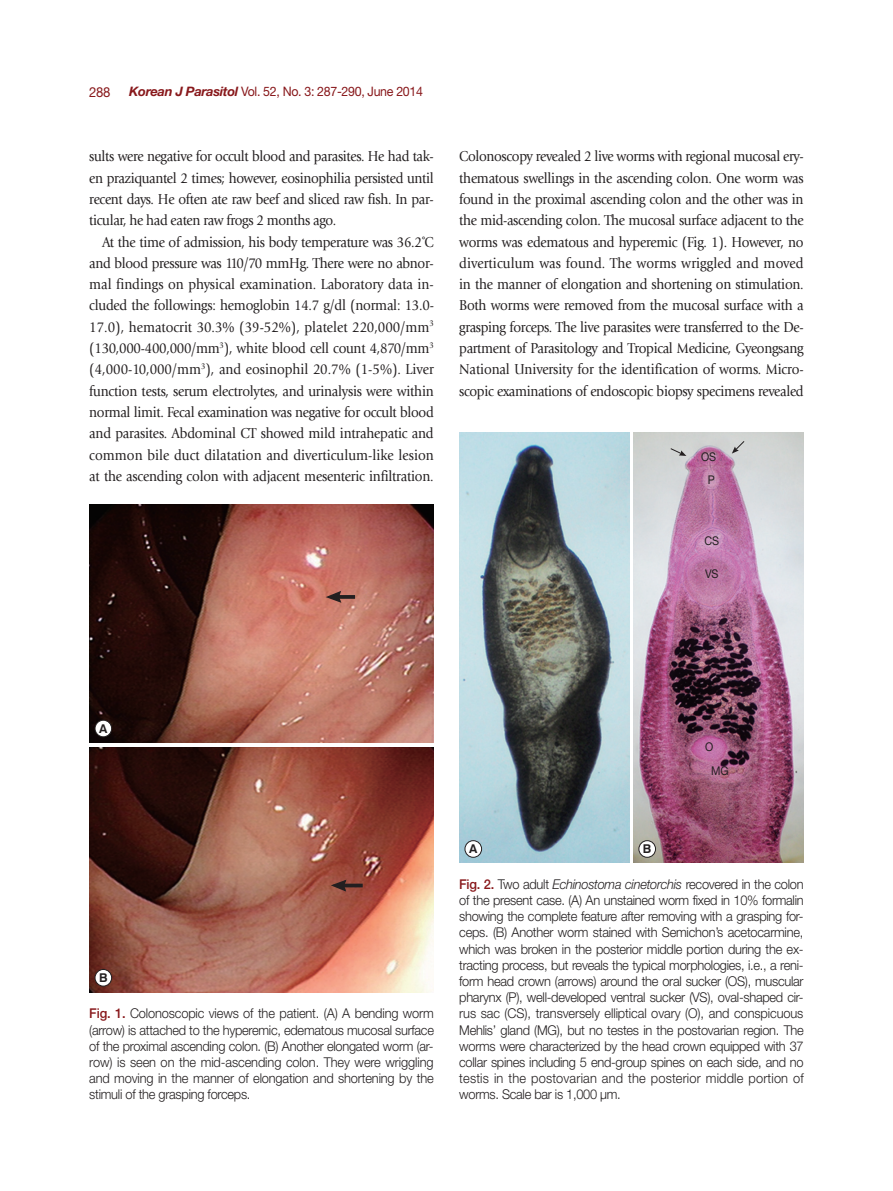
<style>
.page{position:relative;width:893px;height:1191px;background:#fff}
.page>*{position:absolute;margin:0;border:0;box-sizing:border-box;transform-origin:0 0}
.본문{font:15px/21.3px "Giovanni Std";letter-spacing:-.025em;color:#231f20;text-align:justify;scale:.9 1}
.하시라{font:13.8px "Helvetica Neue LT Std";color:#88181b;scale:.95 1}
.표_제목__그림_설명{font:300 13.5px/16.2px "Helvetica Neue LT Std";letter-spacing:-.01em;color:#231f20;text-align:justify;scale:.95 1}
.하시라-2{font:13.05px "Helvetica Neue LT Std";letter-spacing:-.025em;color:#88181b;scale:.95 1}
.t1{font:700 12.15px "Swiss 721 BT";color:#231f20}
.그림_지문_8pt{font:12px "Helvetica Neue LT Std";letter-spacing:-.025em;color:#231f20;scale:.9 1}
.s1{font-weight:700;font-style:italic}
.s2{font-weight:500;color:#88181b}
.s3{font-style:italic}
</style>
<div class="page">
<img style="left:459px;top:432px;width:170px;height:430px">
<img style="left:634px;top:432px;width:170px;height:430px">
<div style="left:465px;top:840px;width:17px;height:17px;background:#fff;border-radius:50%"></div>
<div style="left:465px;top:840px;width:17px;height:17px;border:1px solid #231f20;border-radius:50%"></div>
<div style="left:639px;top:840px;width:16px;height:17px;background:#fff;border-radius:50%"></div>
<div style="left:639px;top:840px;width:17px;height:17px;border:1px solid #231f20;border-radius:50%"></div>
<svg style="left:732px;top:440px;width:13px;height:13px"></svg>
<svg style="left:670px;top:447px;width:16px;height:9px"></svg>
<img style="left:89px;top:504px;width:345px;height:239px">
<img style="left:89px;top:747px;width:345px;height:245px">
<div style="left:95px;top:720px;width:17px;height:17px;background:#fff;border-radius:50%"></div>
<div style="left:95px;top:720px;width:17px;height:17px;border:1px solid #231f20;border-radius:50%"></div>
<div style="left:95px;top:969px;width:17px;height:17px;background:#fff;border-radius:50%"></div>
<div style="left:95px;top:969px;width:17px;height:17px;border:1px solid #231f20;border-radius:50%"></div>
<svg style="left:326px;top:589px;width:17px;height:15px"></svg>
<svg style="left:337px;top:595px;width:18px;height:4px"></svg>
<svg style="left:331px;top:878px;width:17px;height:15px"></svg>
<svg style="left:342px;top:883px;width:21px;height:4px"></svg>
<p class="하시라" style="left:89px;top:83px;width:24px">288</p>
<p class="하시라-2" style="left:129px;top:84px;width:311px"><span class="s1">Korean J Parasitol</span> Vol. 52, No. 3: 287-290, June 2014</p>
<p class="본문" style="left:89px;top:146px;width:384px">sults were negative for occult blood and parasites. He had tak&shy;en praziquantel 2 times; however, eosinophilia persisted until recent days. He often ate raw beef and sliced raw fish. In par&shy;ticular, he had eaten raw frogs 2 months ago.</p>
<p class="본문" style="left:89px;top:231px;width:384px;text-indent:13px">At the time of admission, his body temperature was 36.2˚C and blood pressure was 110/70 mmHg. There were no abnor&shy;mal findings on physical examination. Laboratory data in&shy;cluded the followings: hemoglobin 14.7 g/dl (normal: 13.0- 17.0), hematocrit 30.3% (39-52%), platelet 220,000/mm<sup>3 </sup>(130,000-400,000/mm<sup>3</sup>), white blood cell count 4,870/mm<sup>3 </sup>(4,000-10,000/mm<sup>3</sup>), and eosinophil 20.7% (1-5%). Liver function tests, serum electrolytes, and urinalysis were within normal limit. Fecal examination was negative for occult blood and parasites. Abdominal CT showed mild intrahepatic and common bile duct dilatation and diverticulum-like lesion at the ascending colon with adjacent mesenteric infiltration.</p>
<p class="본문" style="left:459px;top:146px;width:384px">Colonoscopy revealed 2 live worms with regional mucosal ery&shy;thematous swellings in the ascending colon. One worm was found in the proximal ascending colon and the other was in the mid-ascending colon. The mucosal surface adjacent to the worms was edematous and hyperemic (Fig. 1). However, no diverticulum was found. The worms wriggled and moved in the manner of elongation and shortening on stimulation.<br>Both worms were removed from the mucosal surface with a grasping forceps. The live parasites were transferred to the De&shy;partment of Parasitology and Tropical Medicine, Gyeongsang National University for the identification of worms. Micro&shy;scopic examinations of endoscopic biopsy specimens revealed</p>
<p class="그림_지문_8pt" style="left:701px;top:449px;width:18px">OS</p>
<p class="그림_지문_8pt" style="left:708px;top:473px;width:9px">P</p>
<p class="그림_지문_8pt" style="left:705px;top:533px;width:18px">CS</p>
<p class="그림_지문_8pt" style="left:705px;top:566px;width:16px">VS</p>
<p class="t1" style="left:99px;top:721px;width:10px">A</p>
<p class="그림_지문_8pt" style="left:705px;top:739px;width:11px">O</p>
<p class="그림_지문_8pt" style="left:711px;top:763px;width:21px">MG</p>
<p class="t1" style="left:99px;top:970px;width:10px">B</p>
<p class="표_제목__그림_설명" style="left:89px;top:1005px;width:364px"><span class="s2">Fig. 1.</span> Colonoscopic views of the patient. (A) A bending worm (arrow) is attached to the hyperemic, edematous mucosal surface of the proximal ascending colon. (B) Another elongated worm (ar&shy;row) is seen on the mid-ascending colon. They were wriggling and moving in the manner of elongation and shortening by the stimuli of the grasping forceps.</p>
<p class="t1" style="left:469px;top:841px;width:10px">A</p>
<p class="t1" style="left:643px;top:841px;width:10px">B</p>
<p class="표_제목__그림_설명" style="left:459px;top:875px;width:364px"><span class="s2">Fig. 2.</span> Two adult <span class="s3">Echinostoma cinetorchis</span> recovered in the colon of the present case. (A) An unstained worm fixed in 10% formalin showing the complete feature after removing with a grasping for&shy;ceps. (B) Another worm stained with Semichon’s acetocarmine, which was broken in the posterior middle portion during the ex&shy;tracting process, but reveals the typical morphologies, i.e., a reni&shy;form head crown (arrows) around the oral sucker (OS), muscular pharynx (P), well-developed ventral sucker (VS), oval-shaped cir&shy;rus sac (CS), transversely elliptical ovary (O), and conspicuous Mehlis’ gland (MG), but no testes in the postovarian region. The worms were characterized by the head crown equipped with 37 collar spines including 5 end-group spines on each side, and no testis in the postovarian and the posterior middle portion of worms. Scale bar is 1,000 µm.</p>
</div>
